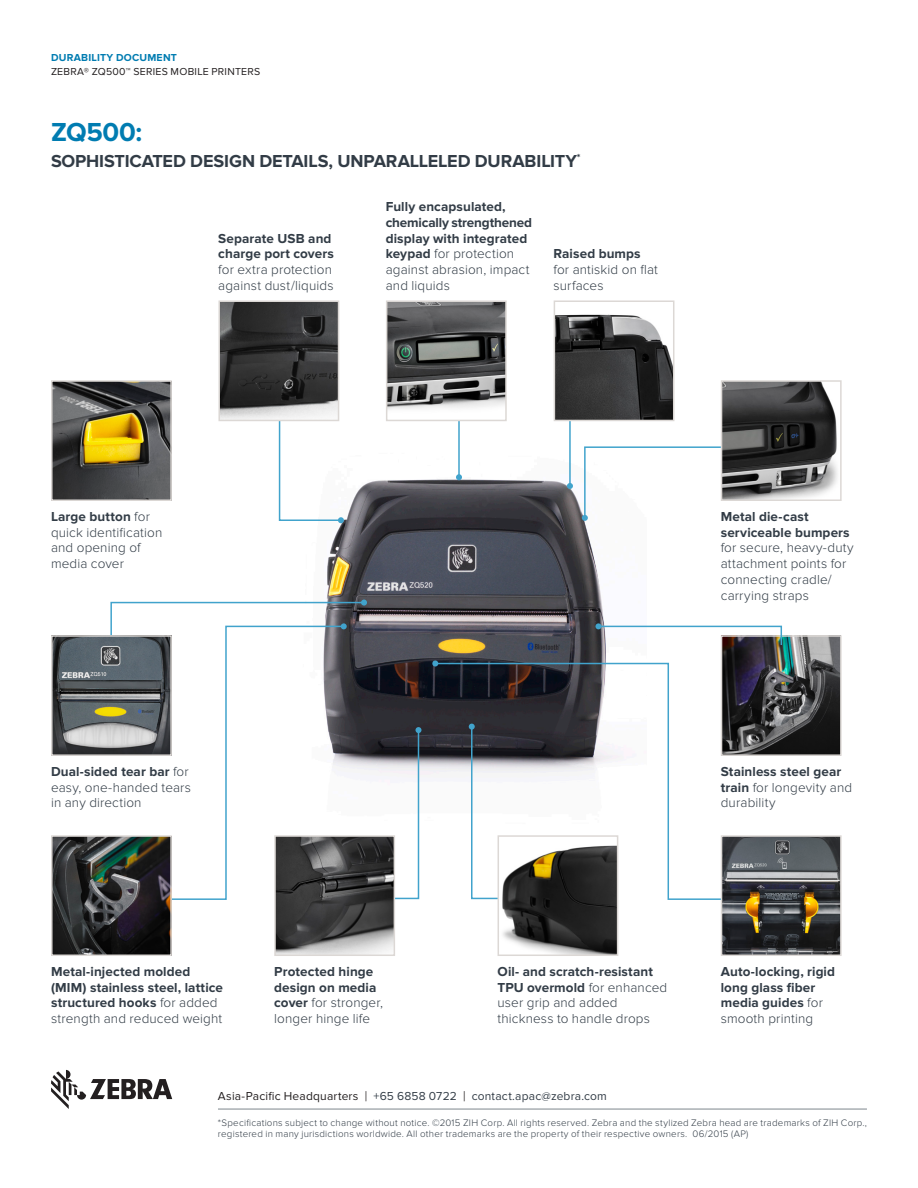
<style>
.page{position:relative;width:918px;height:1188px;background:#fff}
.page>*{position:absolute;margin:0;border:0;box-sizing:border-box;transform-origin:0 0}
.Headline{font:700 27px "Proxima Nova";letter-spacing:-.015em;color:#007cb1}
.Subhead{font:700 18px "Proxima Nova";letter-spacing:-.005em;color:#323c46}
.pg_2_specs{font:300 13.5px/15.8px "Proxima Nova";letter-spacing:.01em;color:#323c46}
.pg_2_specs-2{font:700 13.5px/15.8px "Proxima Nova";letter-spacing:.01em;color:#323c46}
.Legal{font:12px "Proxima Nova";letter-spacing:.015em;color:#323c46}
.t1{font:10.5px/14.2px "Proxima Nova";letter-spacing:.025em;color:#231f20}
.Legal-2{font:300 9.75px/10.5px "Proxima Nova";letter-spacing:.025em;color:#323c46}
.s1{font-weight:700;color:#007cb1}
.s2{font-weight:700}
.s3{font-weight:300}
.s4{color:#231f20}
.s5{font-size:14.4px;color:#231f20}
</style>
<div class="page">
<img style="left:326px;top:396px;width:280px;height:379px">
<svg style="left:278px;top:360px;width:66px;height:163px"></svg>
<hr style="left:569px;top:361px;width:2px;height:125px;background:#41a3cc">
<svg style="left:567px;top:483px;width:6px;height:6px"></svg>
<hr style="left:458px;top:347px;width:2px;height:130px;background:#41a3cc">
<svg style="left:456px;top:474px;width:6px;height:6px"></svg>
<svg style="left:434px;top:662px;width:287px;height:239px"></svg>
<svg style="left:432px;top:661px;width:6px;height:6px"></svg>
<svg style="left:582px;top:446px;width:139px;height:75px"></svg>
<svg style="left:469px;top:724px;width:65px;height:176px"></svg>
<svg style="left:376px;top:727px;width:46px;height:173px"></svg>
<svg style="left:172px;top:645px;width:173px;height:255px"></svg>
<svg style="left:110px;top:600px;width:257px;height:45px"></svg>
<img style="left:54px;top:383px;width:115px;height:115px">
<div style="left:51px;top:380px;width:121px;height:121px;border:2px solid #dcd8d5"></div>
<img style="left:54px;top:638px;width:115px;height:115px">
<div style="left:51px;top:635px;width:121px;height:121px;border:2px solid #dcd8d5"></div>
<img style="left:54px;top:838px;width:115px;height:115px">
<div style="left:51px;top:835px;width:121px;height:121px;border:2px solid #dcd8d5"></div>
<img style="left:277px;top:838px;width:115px;height:115px">
<div style="left:274px;top:835px;width:121px;height:121px;border:2px solid #dcd8d5"></div>
<img style="left:501px;top:838px;width:114px;height:115px">
<div style="left:498px;top:835px;width:120px;height:121px;border:2px solid #dcd8d5"></div>
<img style="left:724px;top:838px;width:115px;height:115px">
<div style="left:721px;top:835px;width:121px;height:121px;border:2px solid #dcd8d5"></div>
<img style="left:724px;top:383px;width:114px;height:115px">
<div style="left:721px;top:380px;width:121px;height:121px;border:2px solid #dcd8d5"></div>
<img style="left:724px;top:638px;width:115px;height:115px">
<div style="left:721px;top:635px;width:121px;height:121px;border:2px solid #dcd8d5"></div>
<img style="left:221px;top:303px;width:115px;height:115px">
<div style="left:218px;top:300px;width:121px;height:121px;border:2px solid #dcd8d5"></div>
<img style="left:389px;top:303px;width:115px;height:115px">
<div style="left:386px;top:300px;width:121px;height:121px;border:2px solid #dcd8d5"></div>
<img style="left:557px;top:314px;width:114px;height:104px">
<div style="left:554px;top:300px;width:120px;height:121px;border:2px solid #dcd8d5"></div>
<hr style="left:218px;top:1109px;width:649px;height:1px;background:#7e868d">
<svg style="left:51px;top:1070px;width:121px;height:39px"></svg>
<svg style="left:595px;top:623px;width:188px;height:24px"></svg>
<p class="t1" style="left:51px;top:50px;width:211px"><span class="s1">DURABILITY DOCUMENT<br></span>ZEBRA® ZQ500™ SERIES MOBILE PRINTERS</p>
<p class="Headline" style="left:51px;top:117px;width:93px">ZQ500:</p>
<p class="Subhead" style="left:51px;top:151px;width:531px">SOPHISTICATED DESIGN DETAILS, UNPARALLELED DURABILITY<sup>*</sup></p>
<p class="pg_2_specs" style="left:218px;top:230px;width:117px"><span class="s2">Separate USB and charge port covers </span>for extra protection against dust/liquids</p>
<p class="pg_2_specs-2" style="left:386px;top:199px;width:148px">Fully encapsulated, chemically strengthened display with integrated keypad <span class="s3">for protection against abrasion, impact and liquids</span></p>
<p class="pg_2_specs" style="left:554px;top:246px;width:106px"><span class="s2">Raised bumps </span>for antiskid on flat surfaces</p>
<p class="pg_2_specs" style="left:51px;top:509px;width:113px"><span class="s2">Large button</span> for quick identification and opening of media cover</p>
<p class="pg_2_specs" style="left:51px;top:764px;width:142px"><span class="s2">Dual-sided tear bar</span> for easy, one-handed tears in any direction</p>
<p class="pg_2_specs" style="left:721px;top:509px;width:134px"><span class="s2">Metal die-cast serviceable bumpers </span>for secure, heavy-duty attachment points for connecting cradle/ carrying straps</p>
<p class="pg_2_specs" style="left:721px;top:764px;width:133px"><span class="s2">Stainless steel gear train</span> for longevity and durability</p>
<p class="pg_2_specs-2" style="left:51px;top:964px;width:173px">Metal-injected molded (MIM) stainless steel, lattice structured hooks <span class="s3">for added strength and reduced weight</span></p>
<p class="pg_2_specs-2" style="left:274px;top:964px;width:110px">Protected hinge design on media cover <span class="s3">for stronger, longer hinge life</span></p>
<p class="pg_2_specs" style="left:498px;top:964px;width:171px"><span class="s2">Oil- and scratch-resistant<br>TPU overmold</span> for enhanced user grip and added thickness to handle drops</p>
<p class="pg_2_specs-2" style="left:721px;top:964px;width:116px">Auto-locking, rigid long glass fiber media guides <span class="s3">for smooth printing</span></p>
<p class="Legal" style="left:218px;top:1089px;width:391px"><span class="s4">Asia-Pacific Headquarters</span> <span class="s5">|</span> +65 6858 0722 <span class="s5">|</span> contact.apac@zebra.com</p>
<p class="Legal-2" style="left:218px;top:1118px;width:651px">*Specifications subject to change without notice. ©2015 ZIH Corp. All rights reserved. Zebra and the stylized Zebra head are trademarks of ZIH Corp., registered in many jurisdictions worldwide. All other trademarks are the property of their respective owners. 06/2015 (AP)</p>
</div>
